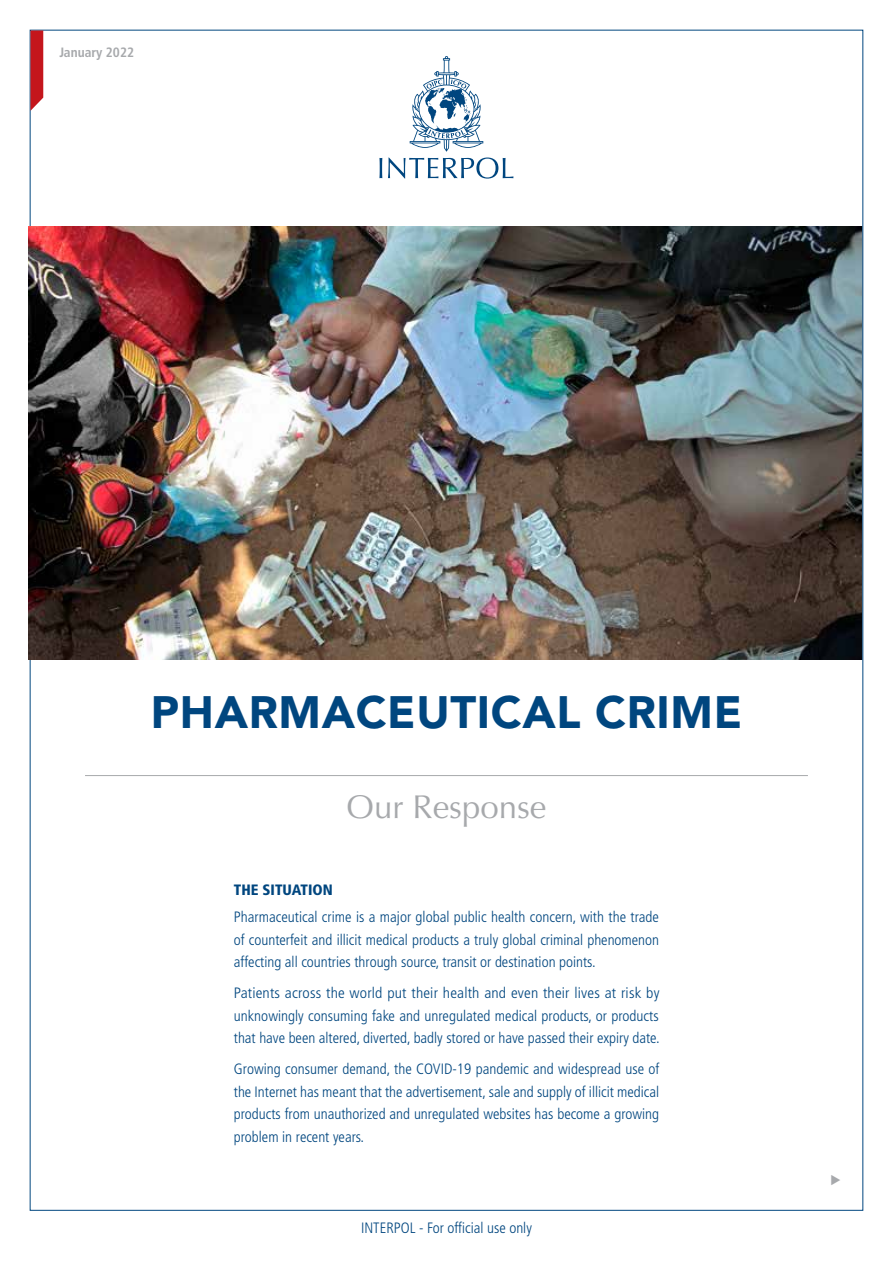
<style>
.page{position:relative;width:893px;height:1263px;background:#fff}
.page>*{position:absolute;margin:0;border:0;box-sizing:border-box;transform-origin:0 0}
.t1{font:900 45px "Avenir LT Std";letter-spacing:.015em;color:#00467f}
.t2{font:33px "Optima LT Std";color:#a7a9ac}
.TXT{font:300 condensed 15px/22.5px "Frutiger LT Std";color:#00467f;text-align:justify}
.TXT-2{font:300 condensed 15px/22.5px "Frutiger LT Std";color:#00467f;text-align:justify;scale:1.05 1}
.sous-titre{font:900 condensed 15px "Frutiger LT Std";color:#00467f}
.t3{font:700 condensed 13.5px "Frutiger LT Std";color:#a7a9ac}
</style>
<div class="page">
<hr style="left:85px;top:775px;width:723px;height:1px;background:#a7a9ac">
<svg style="left:31px;top:31px;width:12px;height:80px"></svg>
<svg style="left:410px;top:56px;width:73px;height:96px"></svg>
<svg style="left:379px;top:158px;width:135px;height:21px"></svg>
<img style="left:29px;top:226px;width:832px;height:434px">
<p class="t3" style="left:60px;top:44px;width:76px">January 2022</p>
<p class="t1" style="left:151px;top:685px;width:593px">PHARMACEUTICAL CRIME</p>
<p class="t2" style="left:347px;top:787px;width:201px">Our Response</p>
<p class="sous-titre" style="left:234px;top:881px;width:100px">THE SITUATION</p>
<p class="TXT" style="left:234px;top:906px;width:427px">Pharmaceutical crime is a major global public health concern, with the trade of counterfeit and illicit medical products a truly global criminal phenomenon affecting all countries through source, transit or destination points.</p>
<p class="TXT-2" style="left:234px;top:982px;width:407px">Patients across the world put their health and even their lives at risk by unknowingly consuming fake and unregulated medical products, or products that have been altered, diverted, badly stored or have passed their expiry date.</p>
<p class="TXT" style="left:234px;top:1058px;width:427px">Growing consumer demand, the COVID-19 pandemic and widespread use of the Internet has meant that the advertisement, sale and supply of illicit medical products from unauthorized and unregulated websites has become a growing problem in recent years.</p>
<p class="TXT" style="left:361px;top:1217px;width:172px">INTERPOL - For official use only</p>
</div>
